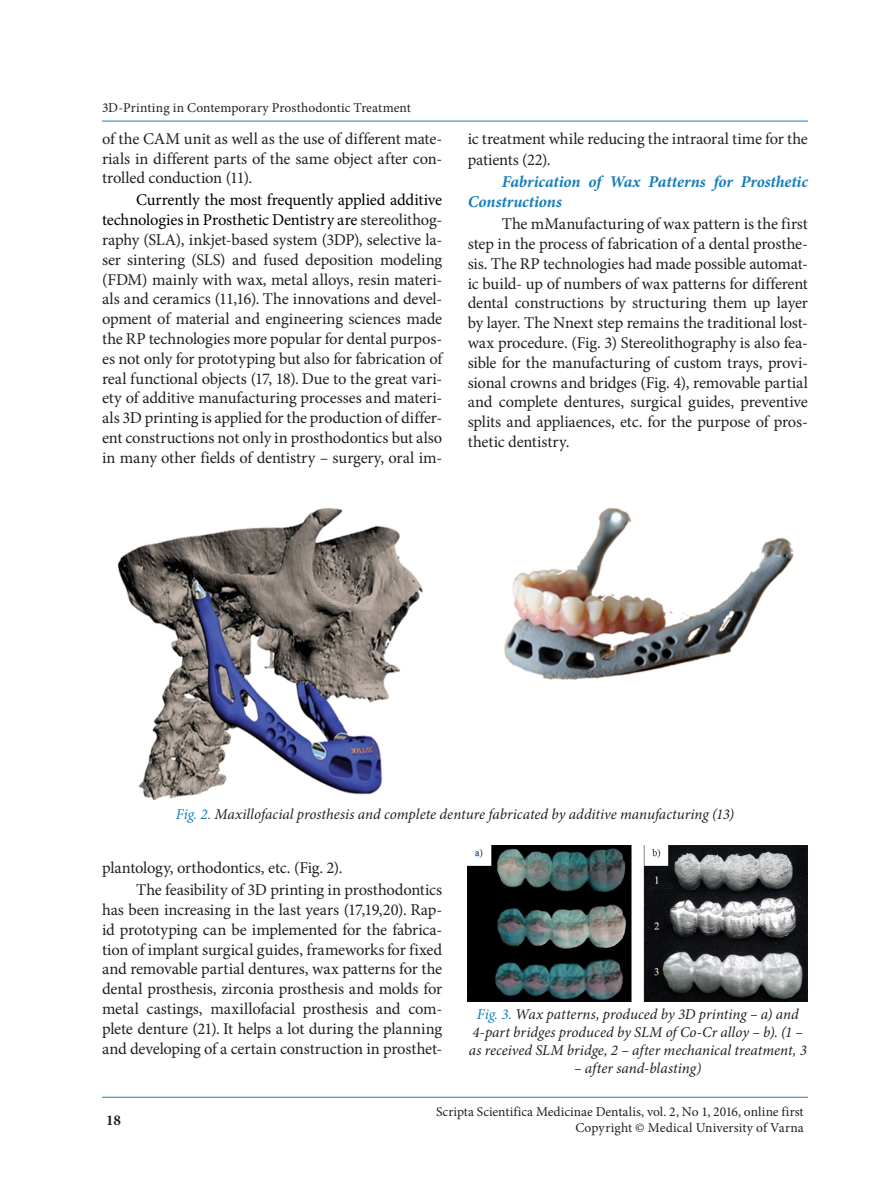
<style>
.page{position:relative;width:893px;height:1195px;background:#fff}
.page>*{position:absolute;margin:0;border:0;box-sizing:border-box;transform-origin:0 0}
.body{font:16.5px/19.8px "Minion Pro";letter-spacing:-.01em;color:#231f20;text-align:justify}
.body_bold_italic{font:italic 700 16.5px/19.8px "Minion Pro";letter-spacing:-.005em;color:#157dba}
.Текст_под_снимка{font:italic 15px/18px "Minion Pro";color:#231f20;text-align:center}
.PageNumber{font:700 15px "Minion Pro";color:#231f20}
.body-2{font:13.5px/16.2px "Minion Pro";letter-spacing:.005em;color:#231f20;text-align:right}
.s1{color:#000}
.s2{color:#157dba}
</style>
<div class="page">
<hr style="left:102px;top:121px;width:706px;height:1px;background:#157dba">
<hr style="left:102px;top:1097px;width:285px;height:1px;background:#157dba">
<hr style="left:387px;top:1097px;width:421px;height:1px;background:#157dba">
<img style="left:117px;top:508px;width:677px;height:292px">
<img style="left:468px;top:846px;width:340px;height:156px">
<p class="body-2" style="left:102px;top:100px;width:310px">3D-Printing in Contemporary Prosthodontic Treatment</p>
<p class="body" style="left:102px;top:129px;width:342px">of the CAM unit as well as the use of different mate&shy;rials in different parts of the same object after con&shy;trolled conduction (11).</p>
<p class="body" style="left:102px;top:190px;width:342px;text-indent:34px"><span class="s1">Currently the most frequently applied additive technologies in Prosthetic Dentistry are</span> stereolithog&shy;raphy (SLA), inkjet-based system (3DP), selective la&shy;ser sintering (SLS) and fused deposition modeling (FDM) mainly with wax, metal alloys, resin materi&shy;als and ceramics (11,16). The innovations and devel&shy;opment of material and engineering sciences made the RP technologies more popular for dental purpos&shy;es not only for prototyping but also for fabrication of real functional objects (17, 18). Due to the great vari&shy;ety of additive manufacturing processes and materi&shy;als 3D printing is applied for the production of differ&shy;ent constructions not only in prosthodontics but also in many other fields of dentistry – surgery, oral im-</p>
<p class="body" style="left:468px;top:128px;width:342px;line-height:21.6px">ic treatment while reducing the intraoral time for the patients (22).</p>
<p class="body_bold_italic" style="left:468px;top:172px;width:342px;text-indent:34px">Fabrication of Wax Patterns for Prosthetic<br>Constructions</p>
<p class="body" style="left:468px;top:214px;width:342px;text-indent:34px">The mManufacturing of wax pattern is the first step in the process of fabrication of a dental prosthe&shy;sis. The RP technologies had made possible automat&shy;ic build- up of numbers of wax patterns for different dental constructions by structuring them up layer by layer. The Nnext step remains the traditional lost&shy;wax procedure. (Fig. 3) Stereolithography is also fea&shy;sible for the manufacturing of custom trays, provi&shy;sional crowns and bridges (Fig. 4), removable partial and complete dentures, surgical guides, preventive splits and appliaences, etc. for the purpose of pros&shy;thetic dentistry.</p>
<p class="Текст_под_снимка" style="left:176px;top:806px;width:560px"><span class="s2">Fig. 2.</span> Maxillofacial prosthesis and complete denture fabricated by additive manufacturing (13)</p>
<p class="body" style="left:102px;top:858px;width:242px">plantology, orthodontics, etc. (Fig. 2).</p>
<p class="body" style="left:102px;top:880px;width:342px;text-indent:34px">The feasibility of 3D printing in prosthodontics has been increasing in the last years (17,19,20). Rap&shy;id prototyping can be implemented for the fabrica&shy;tion of implant surgical guides, frameworks for fixed and removable partial dentures, wax patterns for the dental prosthesis, zirconia prosthesis and molds for metal castings, maxillofacial prosthesis and com&shy;plete denture (21). It helps a lot during the planning and developing of a certain construction in prosthet-</p>
<p class="Текст_под_снимка" style="left:469px;top:1005px;width:340px"><span class="s2">Fig. 3.</span> Wax patterns, produced by 3D printing – a) and<br>4-part bridges produced by SLM of Co-Cr alloy – b). (1 – as received SLM bridge, 2 – after mechanical treatment, 3</p>
<p class="Текст_под_снимка" style="left:574px;top:1059px;width:129px">– after sand-blasting)</p>
<p class="PageNumber" style="left:106px;top:1110px;width:16px">18</p>
<p class="body-2" style="left:436px;top:1103px;width:369px">Scripta Scientifica Medicinae Dentalis, vol. 2, No 1, 2016, online first<br>Copyright © Medical University of Varna</p>
</div>
